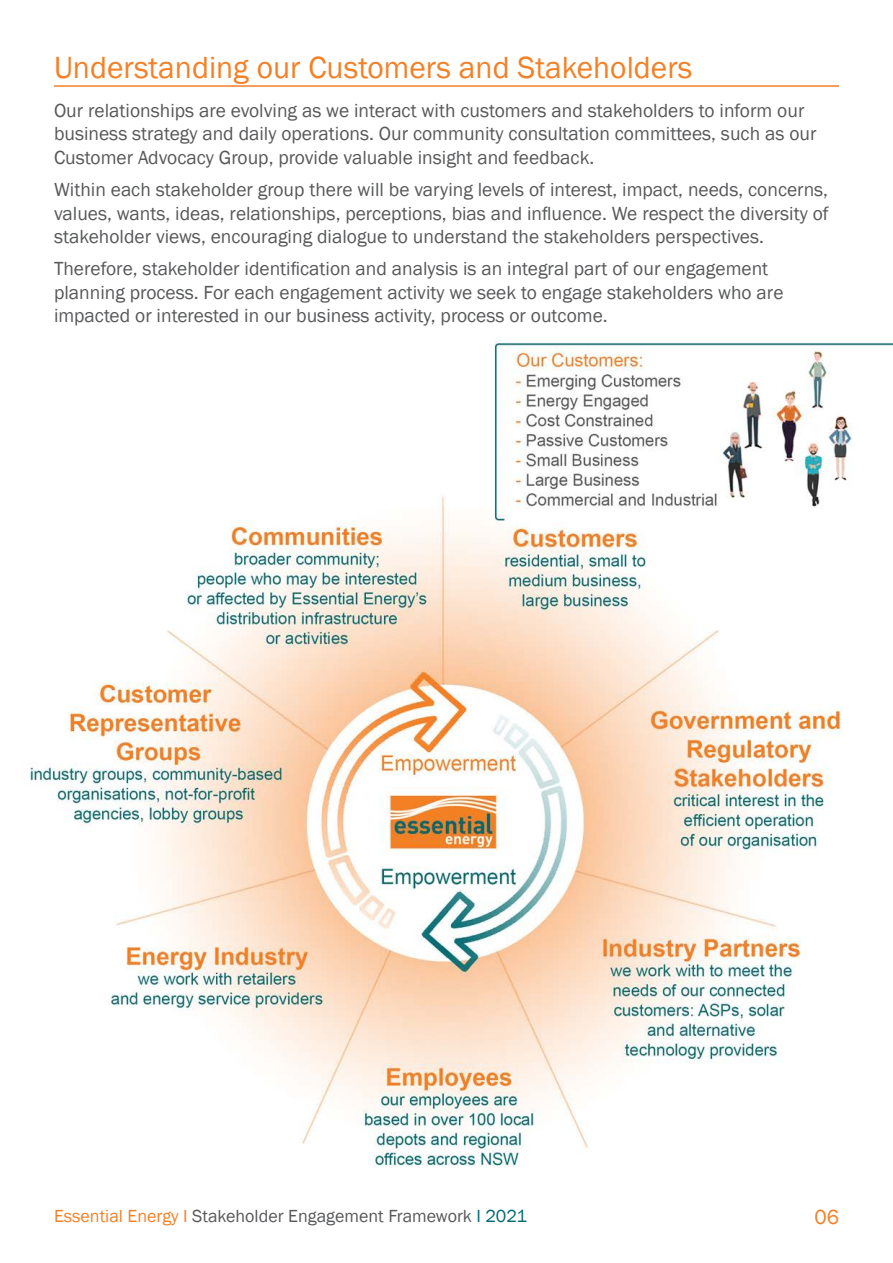
<style>
.page{position:relative;width:893px;height:1263px;background:#fff}
.page>*{position:absolute;margin:0;border:0;box-sizing:border-box;transform-origin:0 0}
.t1{font:31.5px "Franklin Gothic";color:#f48026}
.t2{font:21px "Franklin Gothic";color:#f48026}
.t3{font:19.5px/23.4px "Franklin Gothic";color:#57585a}
.t4{font:18px "Franklin Gothic";color:#57585a}
.s1{color:#f48026}
.s2{color:#006a71}
</style>
<div class="page">
<img style="left:29px;top:339px;width:864px;height:828px">
<hr style="left:54px;top:85px;width:785px;height:2px;background:#f48026">
<p class="t1" style="left:54px;top:48px;width:640px">Understanding our Customers and Stakeholders</p>
<p class="t3" style="left:54px;top:99px;width:764px">Our relationships are evolving as we interact with customers and stakeholders to inform our business strategy and daily operations. Our community consultation committees, such as our<br>Customer Advocacy Group, provide valuable insight and feedback.</p>
<p class="t3" style="left:54px;top:178px;width:776px;text-align:justify">Within each stakeholder group there will be varying levels of interest, impact, needs, concerns, values, wants, ideas, relationships, perceptions, bias and influence. We respect the diversity of stakeholder views, encouraging dialogue to understand the stakeholders perspectives.</p>
<p class="t3" style="left:54px;top:258px;width:731px">Therefore, stakeholder identification and analysis is an integral part of our engagement planning process. For each engagement activity we seek to engage stakeholders who are impacted or interested in our business activity, process or outcome.</p>
<p class="t4" style="left:54px;top:1204px;width:474px"><span class="s1">Essential Energy I</span> Stakeholder Engagement Framework <span class="s2">I 2021</span></p>
<p class="t2" style="left:814px;top:1204px;width:26px">06</p>
</div>
